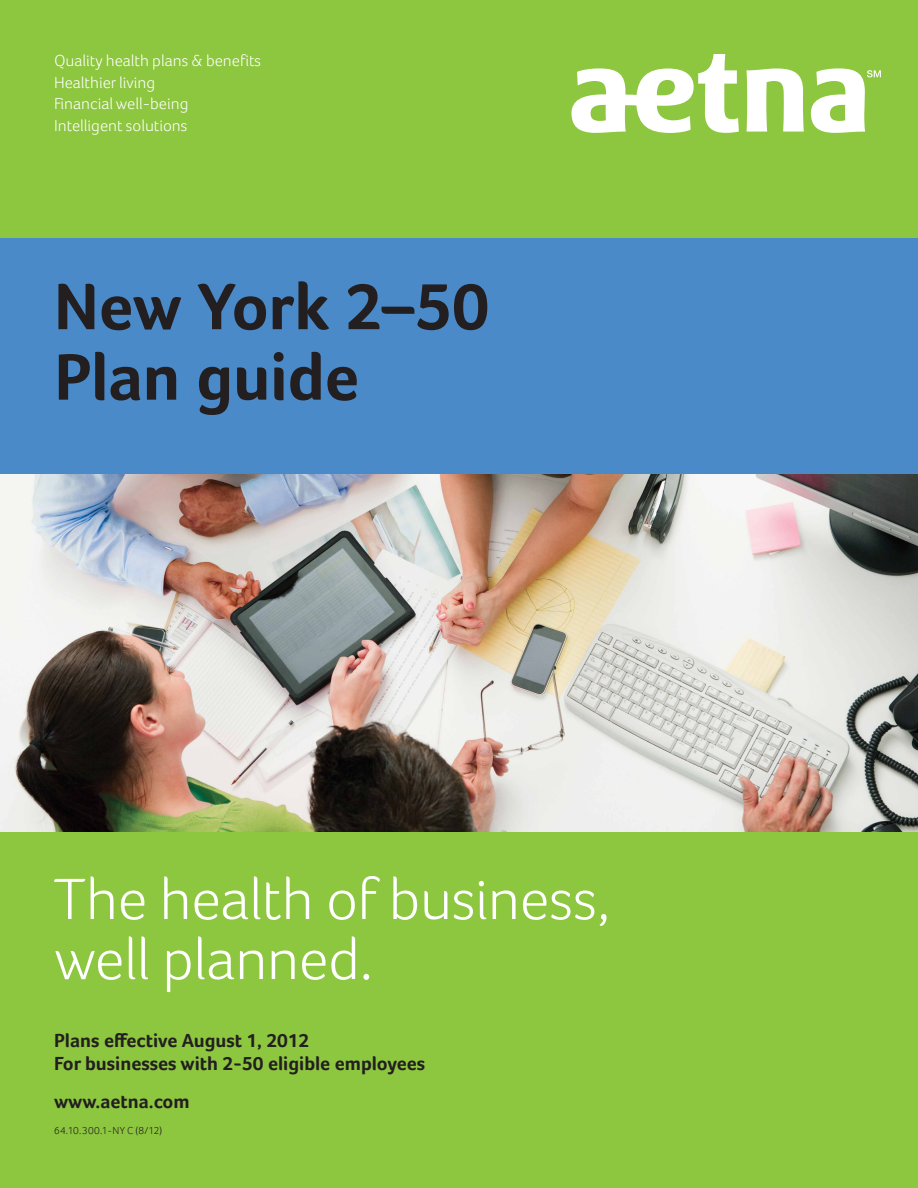
<style>
.page{position:relative;width:918px;height:1188px;background:#fff}
.page>*{position:absolute;margin:0;border:0;box-sizing:border-box;transform-origin:0 0}
.t1{font:700 67.5px/70.5px "Foco";letter-spacing:-.01em;color:#231f20}
.t2{font:300 60px/60px "Foco";letter-spacing:-.01em;color:#fff}
.t3{font:700 19.5px/22.5px "Foco";color:#231f20}
.t4{font:300 16.5px/21.8px "Foco";color:#fff}
.t5{font:300 10.5px "Foco";letter-spacing:.03em;color:#231f20}
</style>
<div class="page">
<div style="left:0;top:0;width:918px;height:238px;background:#8dc63f"></div>
<div style="left:0;top:238px;width:918px;height:236px;background:#4a8ac8"></div>
<div style="left:0;top:831px;width:918px;height:357px;background:#8dc63f"></div>
<svg style="left:572px;top:54px;width:309px;height:79px"></svg>
<img style="left:0;top:474px;width:918px;height:357px">
<p class="t4" style="left:54px;top:49px;width:209px">Quality health plans &amp; benefits<br>Healthier living<br>Financial well-being<br>Intelligent solutions</p>
<h1 class="t1" style="left:54px;top:270px;width:437px">New York 2–50<br>Plan guide</h1>
<h2 class="t2" style="left:54px;top:868px;width:557px">The health of business, well planned.</h2>
<p class="t3" style="left:54px;top:1029px;width:373px">Plans effective August 1, 2012<br>For businesses with 2-50 eligible employees</p>
<p class="t3" style="left:54px;top:1090px;width:137px">www.aetna.com</p>
<p class="t5" style="left:54px;top:1124px;width:110px">64.10.300.1-NY C (8/12)</p>
</div>
